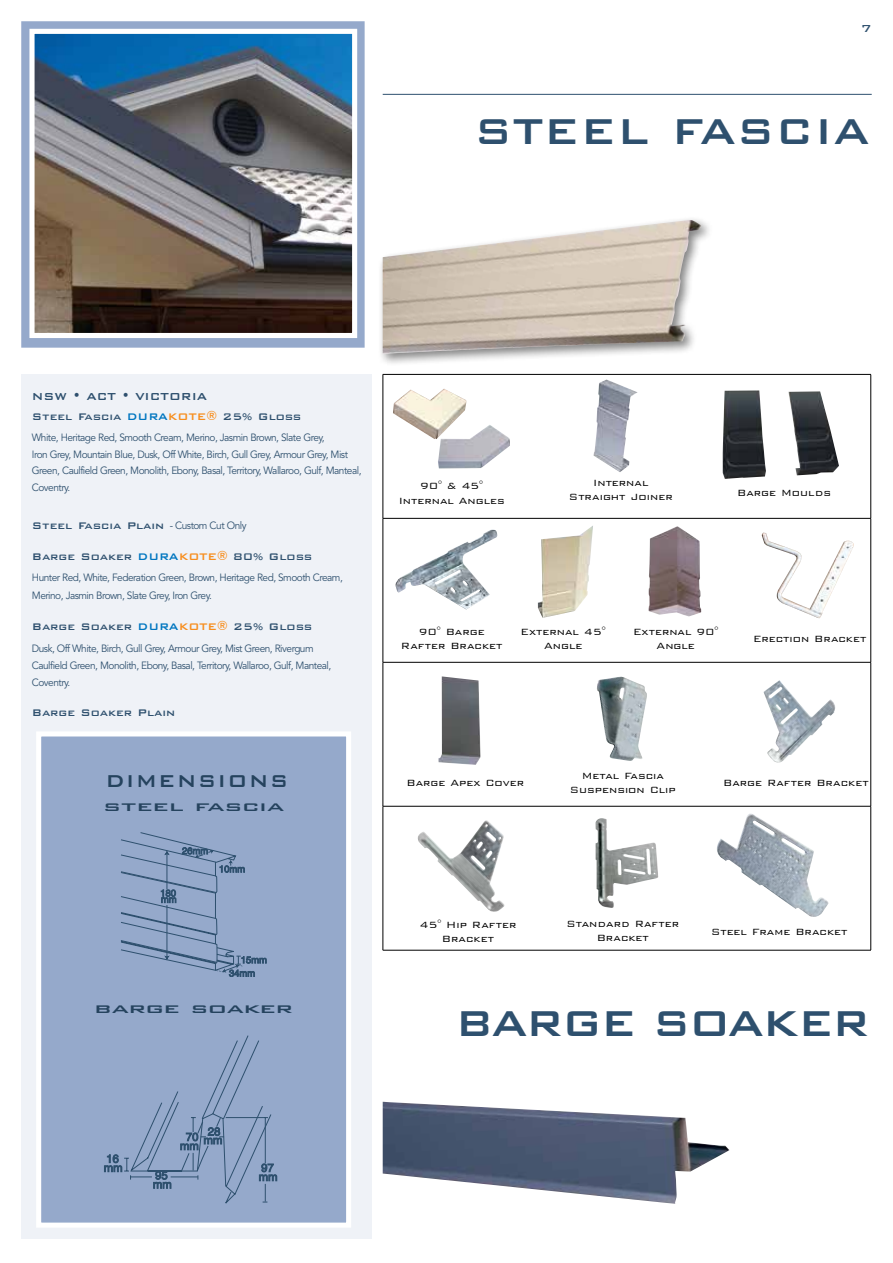
<style>
.page{position:relative;width:893px;height:1263px;background:#fff}
.page>*{position:absolute;margin:0;border:0;box-sizing:border-box;transform-origin:0 0}
.t1{font:500 48px "Bank Gothic BT";letter-spacing:.01em;color:#2e506e}
.t2{font:500 48px "Bank Gothic BT";letter-spacing:-.05em;color:#2e506e}
.t3{font:500 22.95px "Bank Gothic BT";letter-spacing:.05em;color:#25435e}
.t4{font:500 18px "Bank Gothic BT";letter-spacing:-.02em;color:#25435e;scale:1.5 1}
.t5{font:500 13.5px "Bank Gothic BT";color:#2e506e}
.t6{font:500 12.75px "Bank Gothic BT";color:#2e506e}
.t7{font:300 12px/14.4px "Bank Gothic BT";color:#000;text-align:center}
.t8{font:10.5px/16.5px "Avenir";letter-spacing:-.05em;color:#2e506e;scale:.96 1}
.s1{color:#0076c0}
.s2{color:#f78e1e}
.s3{font-family:"Avenir";font-weight:400;font-size:10.5px}
</style>
<div class="page">
<div style="left:21px;top:374px;width:350px;height:865px;background:#eff2f7"></div>
<div style="left:21px;top:21px;width:344px;height:327px;background:#95a9cb;border:4px solid #95a9cb"></div>
<img style="left:35px;top:35px;width:316px;height:297px">
<div style="left:29px;top:29px;width:328px;height:309px;border:5px solid #fff"></div>
<div style="left:36px;top:731px;width:315px;height:497px;background:#95a9cb;border:5px solid #fff"></div>
<hr style="left:383px;top:94px;width:489px;height:1px;background:#2e506e">
<div style="left:378px;top:216px;width:336px;height:151px;background:#000;opacity:.5"></div>
<img style="left:383px;top:220px;width:319px;height:134px">
<hr style="left:383px;top:374px;width:488px;height:1px;background:#000">
<hr style="left:383px;top:375px;width:1px;height:143px;background:#000">
<hr style="left:870px;top:375px;width:1px;height:143px;background:#000">
<hr style="left:383px;top:518px;width:488px;height:1px;background:#000">
<hr style="left:383px;top:518px;width:1px;height:144px;background:#000">
<hr style="left:870px;top:518px;width:1px;height:144px;background:#000">
<hr style="left:383px;top:662px;width:488px;height:1px;background:#000">
<hr style="left:383px;top:662px;width:1px;height:144px;background:#000">
<hr style="left:870px;top:662px;width:1px;height:144px;background:#000">
<hr style="left:383px;top:806px;width:488px;height:1px;background:#000">
<hr style="left:383px;top:806px;width:1px;height:144px;background:#000">
<hr style="left:870px;top:806px;width:1px;height:144px;background:#000">
<hr style="left:383px;top:950px;width:488px;height:1px;background:#000">
<img style="left:383px;top:1102px;width:347px;height:102px">
<img style="left:395px;top:529px;width:102px;height:80px">
<img style="left:439px;top:676px;width:42px;height:89px">
<img style="left:763px;top:680px;width:72px;height:82px">
<img style="left:762px;top:533px;width:92px;height:85px">
<img style="left:596px;top:818px;width:62px;height:90px">
<img style="left:717px;top:813px;width:111px;height:104px">
<img style="left:418px;top:821px;width:67px;height:55px">
<img style="left:648px;top:526px;width:53px;height:90px">
<img style="left:593px;top:379px;width:45px;height:93px">
<img style="left:723px;top:390px;width:116px;height:89px">
<img style="left:538px;top:526px;width:55px;height:92px">
<img style="left:438px;top:425px;width:72px;height:43px">
<img style="left:393px;top:389px;width:73px;height:50px">
<svg style="left:121px;top:832px;width:145px;height:145px"></svg>
<svg style="left:104px;top:1035px;width:173px;height:169px"></svg>
<img style="left:597px;top:677px;width:50px;height:84px">
<p class="t5" style="left:861px;top:21px;width:12px">7</p>
<h1 class="t1" style="left:474px;top:105px;width:398px">STEEL FASCIA</h1>
<p class="t5" style="left:32px;top:389px;width:177px">NSW • ACT • VICTORIA</p>
<p class="t6" style="left:32px;top:410px;width:271px">Steel Fascia <span class="s1">DURA</span><span class="s2">KOTE®</span> 25% Gloss</p>
<p class="t8" style="left:32px;top:429px;width:345px">White, Heritage Red, Smooth Cream, Merino, Jasmin Brown, Slate Grey,<br>Iron Grey, Mountain Blue, Dusk, Off White, Birch, Gull Grey, Armour Grey, Mist Green, Caulfield Green, Monolith, Ebony, Basal, Territory, Wallaroo, Gulf, Manteal, Coventry.</p>
<p class="t6" style="left:32px;top:518px;width:216px">Steel Fascia Plain <span class="s3">- Custom Cut Only</span></p>
<p class="t6" style="left:32px;top:549px;width:282px">Barge Soaker <span class="s1">DURA</span><span class="s2">KOTE®</span> 80% Gloss</p>
<p class="t8" style="left:32px;top:569px;width:325px;line-height:17.2px">Hunter Red, White, Federation Green, Brown, Heritage Red, Smooth Cream,<br>Merino, Jasmin Brown, Slate Grey, Iron Grey.</p>
<p class="t6" style="left:32px;top:620px;width:282px">Barge Soaker <span class="s1">DURA</span><span class="s2">KOTE®</span> 25% Gloss</p>
<p class="t8" style="left:32px;top:640px;width:313px;line-height:17.2px">Dusk, Off White, Birch, Gull Grey, Armour Grey, Mist Green, Rivergum<br>Caulfield Green, Monolith, Ebony, Basal, Territory, Wallaroo, Gulf, Manteal,<br>Coventry.</p>
<p class="t6" style="left:32px;top:705px;width:145px">Barge Soaker Plain</p>
<h2 class="t3" style="left:105px;top:768px;width:185px">DIMENSIONS</h2>
<h3 class="t4" style="left:103px;top:796px;width:122px">steel fascia</h3>
<p class="t7" style="left:399px;top:479px;width:108px">90° &amp; 45°<br>Internal Angles</p>
<p class="t7" style="left:569px;top:475px;width:105px">Internal<br>Straight Joiner</p>
<p class="t7" style="left:737px;top:485px;width:95px">Barge Moulds</p>
<p class="t7" style="left:401px;top:624px;width:103px">90° Barge<br>Rafter Bracket</p>
<p class="t7" style="left:521px;top:624px;width:87px">External 45°<br>Angle</p>
<p class="t7" style="left:633px;top:624px;width:87px">External 90°<br>Angle</p>
<p class="t7" style="left:753px;top:631px;width:115px">Erection Bracket</p>
<p class="t7" style="left:570px;top:768px;width:107px">Metal Fascia<br>Suspension Clip</p>
<p class="t7" style="left:407px;top:776px;width:119px">Barge Apex Cover</p>
<p class="t7" style="left:723px;top:776px;width:147px">Barge Rafter Bracket</p>
<h3 class="t4" style="left:94px;top:999px;width:134px">barge soaker</h3>
<p class="t7" style="left:419px;top:917px;width:98px">45° Hip Rafter<br>Bracket</p>
<p class="t7" style="left:566px;top:916px;width:114px">Standard Rafter<br>Bracket</p>
<p class="t7" style="left:711px;top:924px;width:138px">Steel Frame Bracket</p>
<h1 class="t2" style="left:455px;top:997px;width:416px">BARGE SOAKER</h1>
</div>
